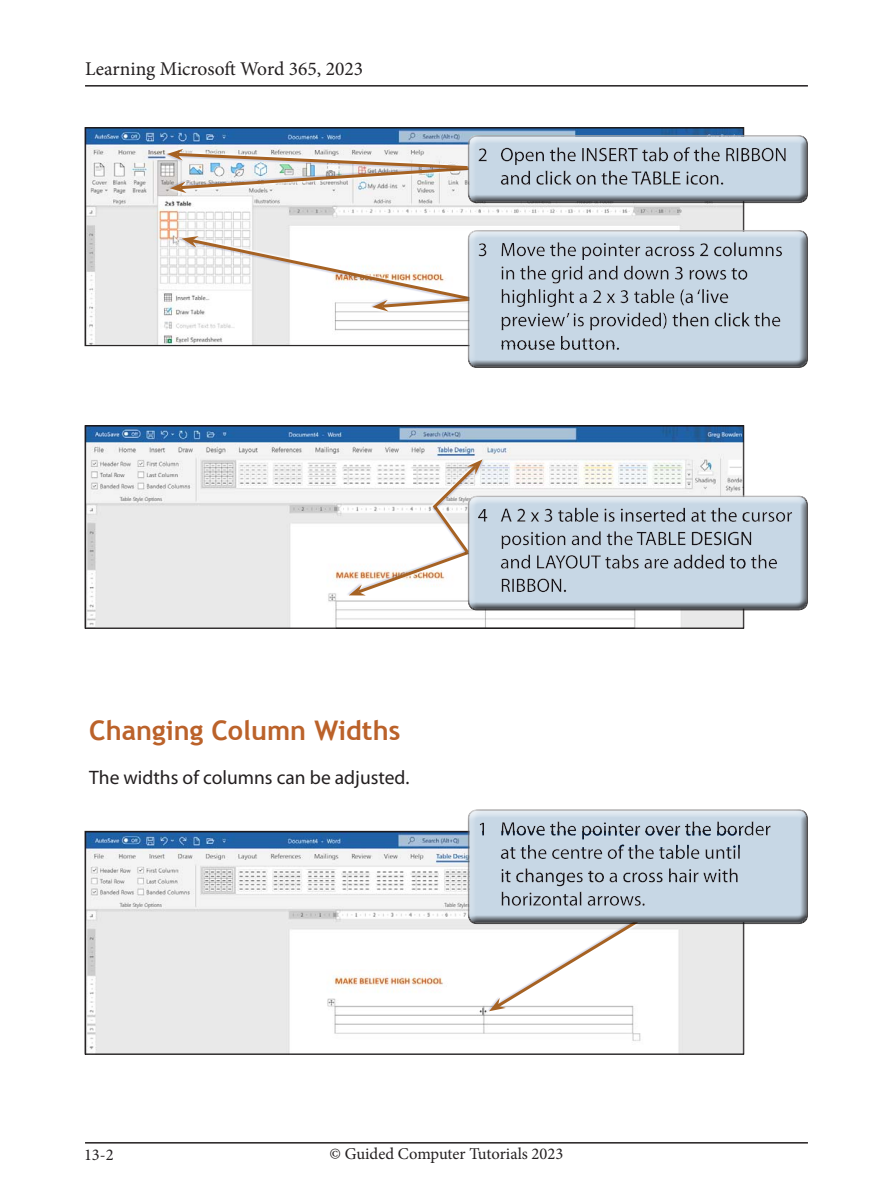
<style>
.page{position:relative;width:893px;height:1191px;background:#fff}
.page>*{position:absolute;margin:0;border:0;box-sizing:border-box;transform-origin:0 0}
.Sub-Head{font:700 27px "Trebuchet MS";color:#bb622a}
.Paragraph{font:19.5px "Myriad Pro";color:#231f20}
.Body{font:19.5px "Minion Pro";color:#231f20}
.Body-2{font:16.5px "Minion Pro";color:#231f20}
</style>
<div class="page">
<hr style="left:85px;top:1142px;width:723px;height:1px;background:#231f20">
<hr style="left:85px;top:85px;width:723px;height:2px;background:#231f20">
<img style="left:87px;top:129px;width:655px;height:215px">
<div style="left:180px;top:234px;width:292px;height:67px;background:#fff;opacity:.94"></div>
<div style="left:370px;top:297px;width:102px;height:16px;background:#fff;opacity:.94"></div>
<svg style="left:182px;top:236px;width:286px;height:75px"></svg>
<img style="left:87px;top:427px;width:655px;height:199px">
<div style="left:85px;top:425px;width:659px;height:203px;border:1px solid #231f20"></div>
<div style="left:346px;top:548px;width:124px;height:48px;background:#293793;opacity:.18"></div>
<div style="left:431px;top:457px;width:54px;height:50px;background:#f4f3f3"></div>
<img style="left:87px;top:833px;width:655px;height:219px">
<div style="left:468px;top:231px;width:340px;height:138px;background:#231f20;opacity:.75"></div>
<svg style="left:349px;top:459px;width:396px;height:151px"></svg>
<div style="left:468px;top:494px;width:347px;height:118px;background:#231f20;opacity:.75"></div>
<svg style="left:468px;top:924px;width:331px;height:87px"></svg>
<div style="left:468px;top:810px;width:340px;height:114px;background:#231f20;opacity:.75"></div>
<svg style="left:167px;top:135px;width:301px;height:68px"></svg>
<div style="left:468px;top:133px;width:342px;height:65px;background:#fff;opacity:.75"></div>
<div style="left:468px;top:136px;width:342px;height:68px;background:#231f20;opacity:.75"></div>
<p class="Body" style="left:85px;top:56px;width:280px">Learning Microsoft Word 365, 2023</p>
<p class="Sub-Head" style="left:89px;top:713px;width:312px">Changing Column Widths</p>
<p class="Paragraph" style="left:89px;top:765px;width:322px">The widths of columns can be adjusted.</p>
<p class="Body-2" style="left:84px;top:1143px;width:31px">13-2</p>
<p class="Body-2" style="left:330px;top:1143px;width:235px">© Guided Computer Tutorials 2023</p>
</div>
